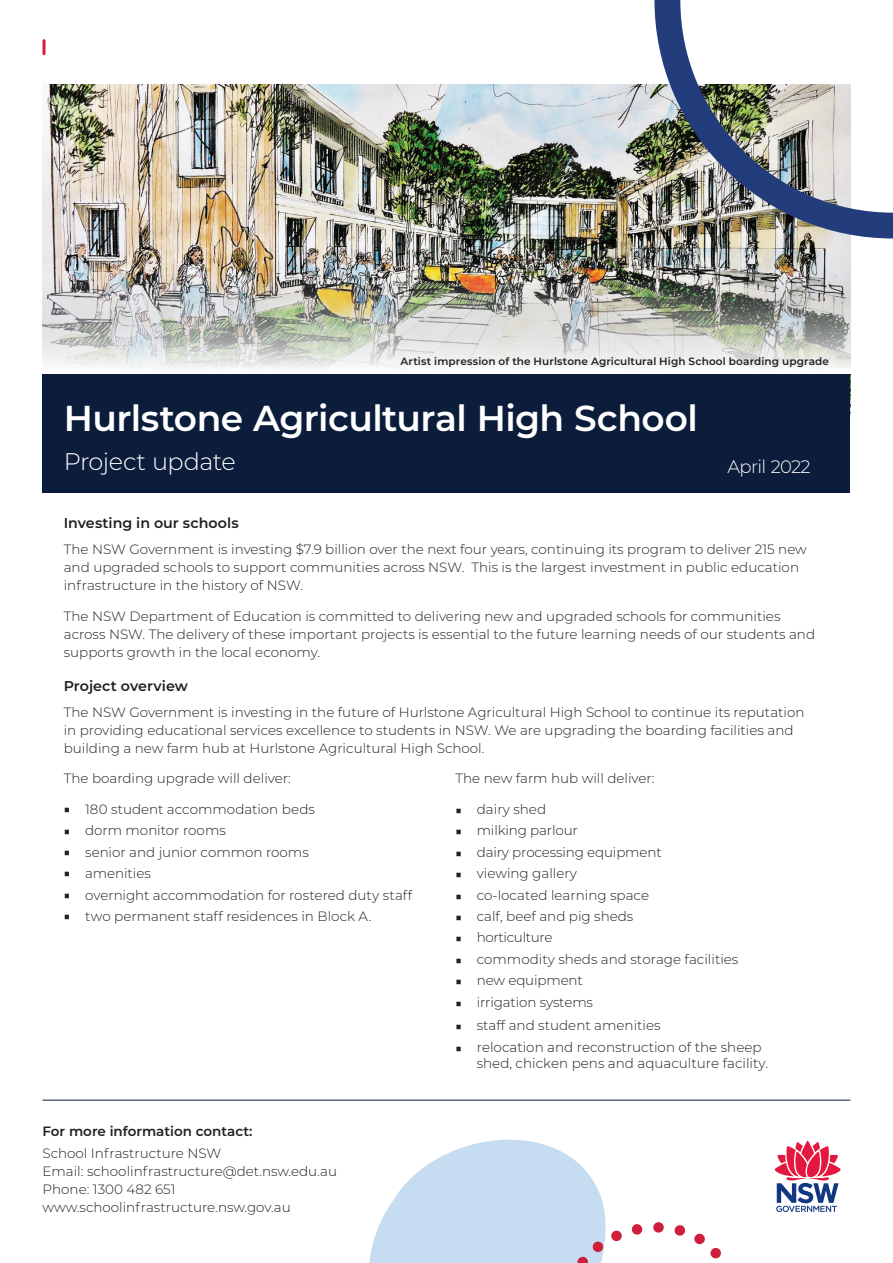
<style>
.page{position:relative;width:893px;height:1263px;background:#fff}
.page>*{position:absolute;margin:0;border:0;box-sizing:border-box;transform-origin:0 0}
.t1{font:600 36px "Montserrat";letter-spacing:-.015em;color:#fff}
.t2{font:300 24px "Montserrat";letter-spacing:-.02em;color:#fff}
.t3{font:300 18px "Montserrat";letter-spacing:-.04em;color:#fff}
.t4{font:600 14.25px "Montserrat";color:#231f20}
.t5{font:300 13.5px/18px "Montserrat";color:#231f20}
.t6{font:600 13.5px "Montserrat";color:#231f20}
.t7{font:300 13.5px "Montserrat";letter-spacing:-.025em;color:#231f20}
.t8{font:600 10.5px "Montserrat";letter-spacing:.015em;color:#231f20}
.s1{font-size:11.55px}
</style>
<div class="page">
<svg style="left:369px;top:1139px;width:237px;height:124px;fill:#c6dcf0"></svg>
<svg style="left:632px;top:1224px;width:11px;height:11px"></svg>
<svg style="left:675px;top:1225px;width:11px;height:11px"></svg>
<svg style="left:611px;top:1230px;width:11px;height:12px"></svg>
<svg style="left:577px;top:1241px;width:27px;height:22px"></svg>
<svg style="left:694px;top:1233px;width:27px;height:26px"></svg>
<div style="left:653px;top:1222px;width:11px;height:11px;background:#cf1e3b;border-radius:50%"></div>
<hr style="left:43px;top:39px;width:3px;height:16px;background:#d61d46;border-radius:2px">
<hr style="left:43px;top:1100px;width:807px;height:1px;background:#0c1c3b">
<svg style="left:774px;top:1140px;width:67px;height:72px"></svg>
<div style="left:43px;top:373px;width:807px;height:120px;background:#0c1c3b"></div>
<svg style="left:654px;top:0;width:239px;height:238px"></svg>
<img style="left:43px;top:84px;width:807px;height:284px">
<p class="t8" style="left:400px;top:354px;width:430px">Artist impression of the Hurlstone Agricultural High School boarding upgrade</p>
<h1 class="t1" style="left:64px;top:392px;width:636px">Hurlstone Agricultural High School</h1>
<h2 class="t2" style="left:64px;top:446px;width:173px">Project update</h2>
<h3 class="t3" style="left:728px;top:455px;width:85px">April 2022</h3>
<p class="t4" style="left:64px;top:513px;width:176px">Investing in our schools</p>
<p class="t5" style="left:64px;top:540px;width:745px">The NSW Government is investing $7.9 billion over the next four years, continuing its program to deliver 215 new and upgraded schools to support communities across NSW. This is the largest investment in public education infrastructure in the history of NSW.</p>
<p class="t5" style="left:64px;top:607px;width:753px">The NSW Department of Education is committed to delivering new and upgraded schools for communities across NSW. The delivery of these important projects is essential to the future learning needs of our students and supports growth in the local economy.</p>
<p class="t4" style="left:64px;top:676px;width:126px">Project overview</p>
<p class="t5" style="left:64px;top:703px;width:742px">The NSW Government is investing in the future of Hurlstone Agricultural High School to continue its reputation in providing educational services excellence to students in NSW. We are upgrading the boarding facilities and building a new farm hub at Hurlstone Agricultural High School.</p>
<p class="t5" style="left:64px;top:769px;width:229px">The boarding upgrade will deliver:</p>
<p class="t5" style="left:64px;top:800px;width:253px"><span class="s1">■</span> 180 student accommodation beds</p>
<p class="t5" style="left:64px;top:821px;width:164px"><span class="s1">■</span> dorm monitor rooms</p>
<p class="t5" style="left:64px;top:843px;width:246px"><span class="s1">■</span> senior and junior common rooms</p>
<p class="t5" style="left:64px;top:864px;width:89px"><span class="s1">■</span> amenities</p>
<p class="t5" style="left:64px;top:885px;width:350px"><span class="s1">■</span> overnight accommodation for rostered duty staff</p>
<p class="t5" style="left:64px;top:907px;width:309px"><span class="s1">■</span> two permanent staff residences in Block A.</p>
<p class="t6" style="left:43px;top:1121px;width:211px">For more information contact:</p>
<p class="t5" style="left:43px;top:1144px;width:296px">School Infrastructure NSW<br>Email: schoolinfrastructure@det.nsw.edu.au Phone: 1300 482 651 www.schoolinfrastructure.nsw.gov.au</p>
<p class="t5" style="left:455px;top:769px;width:201px">The new farm hub will deliver:</p>
<p class="t5" style="left:455px;top:800px;width:92px"><span class="s1">■</span> dairy shed</p>
<p class="t5" style="left:455px;top:821px;width:124px"><span class="s1">■</span> milking parlour</p>
<p class="t5" style="left:455px;top:843px;width:208px"><span class="s1">■</span> dairy processing equipment</p>
<p class="t5" style="left:455px;top:864px;width:123px"><span class="s1">■</span> viewing gallery</p>
<p class="t5" style="left:455px;top:885px;width:195px"><span class="s1">■</span> co-located learning space</p>
<p class="t5" style="left:455px;top:907px;width:179px"><span class="s1">■</span> calf, beef and pig sheds</p>
<p class="t7" style="left:455px;top:928px;width:99px"><span class="s1">■</span> horticulture</p>
<p class="t5" style="left:455px;top:949px;width:284px"><span class="s1">■</span> commodity sheds and storage facilities</p>
<p class="t5" style="left:455px;top:971px;width:129px"><span class="s1">■</span> new equipment</p>
<p class="t5" style="left:455px;top:992px;width:139px"><span class="s1">■</span> irrigation systems</p>
<p class="t5" style="left:455px;top:1016px;width:207px"><span class="s1">■</span> staff and student amenities</p>
<p class="t5" style="left:477px;top:1038px;width:293px;line-height:16.2px;text-indent:-21px"><span class="s1">■</span> relocation and reconstruction of the sheep shed, chicken pens and aquaculture facility.</p>
</div>
